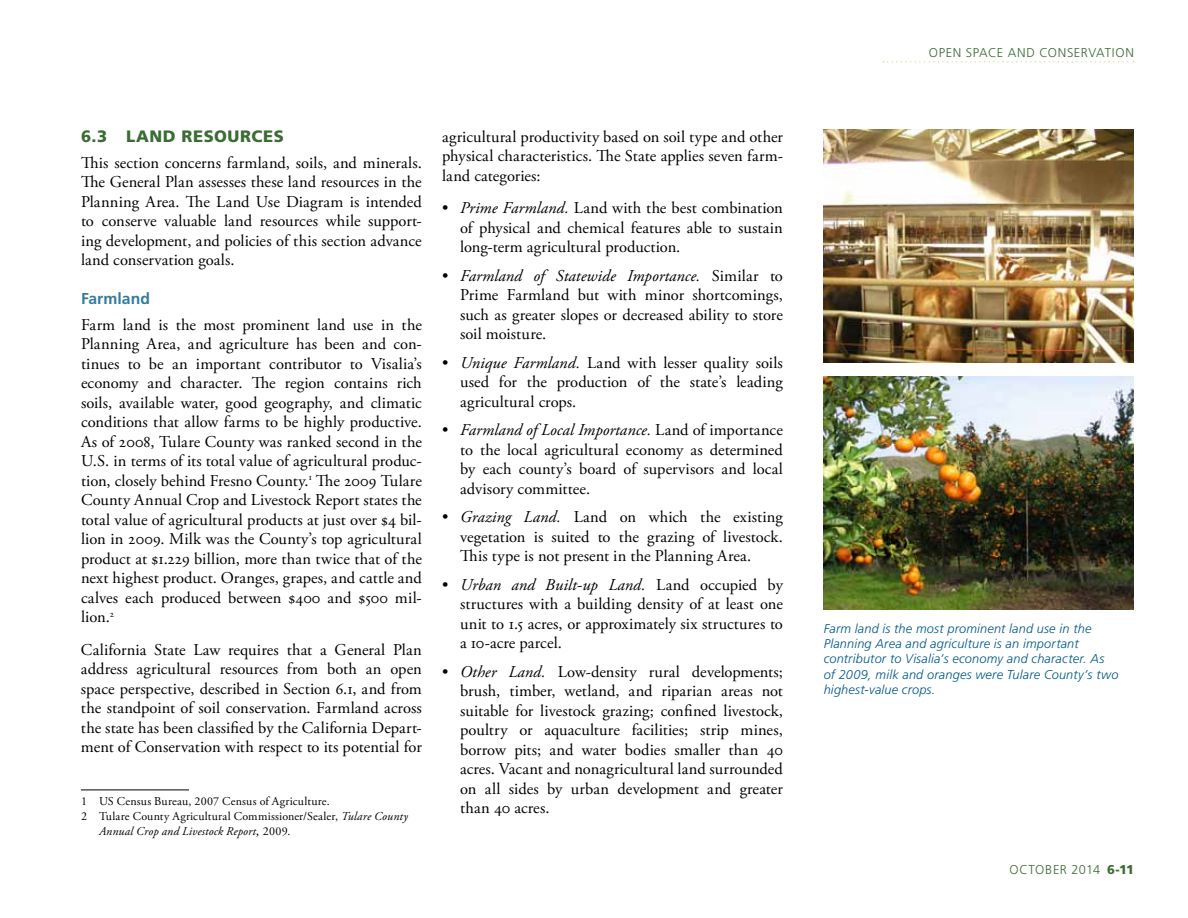
<style>
.page{position:relative;width:1188px;height:918px;background:#fff}
.page>*{position:absolute;margin:0;border:0;box-sizing:border-box;transform-origin:0 0}
.t1{font:16.5px/19.5px "Adobe Garamond Pro";letter-spacing:.005em;color:#000;text-align:justify}
.t2{font:900 16.5px "Frutiger LT Std";letter-spacing:.035em;color:#3b6c34}
.t3{font:700 15.75px "Frutiger LT Std";color:#337b9c}
.t4{font:italic 300 12.75px/15.3px "Frutiger LT Std";letter-spacing:.015em;color:#005984}
.t5{font:300 12.75px "Frutiger LT Std";letter-spacing:.045em;color:#3b6c34}
.t6{font:900 12.75px "Frutiger LT Std";color:#3b6c34}
.t7{font:12px "Adobe Garamond Pro";letter-spacing:.02em;color:#000}
.t8{font:italic 12px "Adobe Garamond Pro";letter-spacing:.015em;color:#000}
.s1{font-style:italic}
.s2{font-family:"Sabon LT Std"}
.s3{font-style:normal}
</style>
<div class="page">
<svg style="left:883px;top:61px;width:251px;height:2px"></svg>
<hr style="left:81px;top:790px;width:108px;height:1px;background:#000">
<img style="left:824px;top:130px;width:310px;height:232px">
<img style="left:824px;top:377px;width:310px;height:233px">
<p class="t2" style="left:81px;top:126px;width:202px">6.3 LAND RESOURCES</p>
<p class="t1" style="left:81px;top:154px;width:342px">This section concerns farmland, soils, and minerals.<br>The General Plan assesses these land resources in the Planning Area. The Land Use Diagram is intended to conserve valuable land resources while support&shy;ing development, and policies of this section advance land conservation goals.</p>
<p class="t3" style="left:81px;top:289px;width:71px">Farmland</p>
<p class="t1" style="left:81px;top:315px;width:342px">Farm land is the most prominent land use in the Planning Area, and agriculture has been and con&shy;tinues to be an important contributor to Visalia’s economy and character. The region contains rich soils, available water, good geography, and climatic conditions that allow farms to be highly productive.<br>As of 2008, Tulare County was ranked second in the U.S. in terms of its total value of agricultural produc&shy;tion, closely behind Fresno County.<sup>1</sup> The 2009 Tulare County Annual Crop and Livestock Report states the total value of agricultural products at just over $4 bil&shy;lion in 2009. Milk was the County’s top agricultural product at $1.229 billion, more than twice that of the next highest product. Oranges, grapes, and cattle and calves each produced between $400 and $500 mil&shy;lion.<sup>2</sup></p>
<p class="t1" style="left:81px;top:640px;width:342px">California State Law requires that a General Plan address agricultural resources from both an open space perspective, described in Section 6.1, and from the standpoint of soil conservation. Farmland across the state has been classified by the California Depart&shy;ment of Conservation with respect to its potential for</p>
<p class="t7" style="left:81px;top:794px;width:250px">1 US Census Bureau, 2007 Census of Agriculture.</p>
<p class="t7" style="left:81px;top:809px;width:328px">2 Tulare County Agricultural Commissioner/Sealer, <span class="s1">Tulare County</span></p>
<p class="t8" style="left:99px;top:824px;width:193px">Annual Crop and Livestock Report<span class="s2">,</span> <span class="s3">2009.</span></p>
<p class="t1" style="left:442px;top:127px;width:342px">agricultural productivity based on soil type and other physical characteristics. The State applies seven farm&shy;land categories:</p>
<p class="t1" style="left:460px;top:199px;width:324px;text-indent:-18px">• <span class="s1">Prime Farmland.</span> Land with the best combination of physical and chemical features able to sustain long-term agricultural production.</p>
<p class="t1" style="left:460px;top:266px;width:324px;text-indent:-18px">• <span class="s1">Farmland of Statewide Importance.</span> Similar to Prime Farmland but with minor shortcomings, such as greater slopes or decreased ability to store soil moisture.</p>
<p class="t1" style="left:460px;top:353px;width:324px;text-indent:-18px">• <span class="s1">Unique Farmland.</span> Land with lesser quality soils used for the production of the state’s leading agricultural crops.</p>
<p class="t1" style="left:460px;top:421px;width:324px;text-indent:-18px">• <span class="s1">Farmland of Local Importance.</span> Land of importance to the local agricultural economy as determined by each county’s board of supervisors and local advisory committee.</p>
<p class="t1" style="left:460px;top:508px;width:324px;text-indent:-18px">• <span class="s1">Grazing Land.</span> Land on which the existing vegetation is suited to the grazing of livestock.<br>This type is not present in the Planning Area.</p>
<p class="t1" style="left:460px;top:575px;width:324px;text-indent:-18px">• <span class="s1">Urban and Built-up Land.</span> Land occupied by structures with a building density of at least one unit to 1.5 acres, or approximately six structures to a 10-acre parcel.</p>
<p class="t1" style="left:460px;top:662px;width:324px;text-indent:-18px">• <span class="s1">Other Land.</span> Low-density rural developments; brush, timber, wetland, and riparian areas not suitable for livestock grazing; confined livestock, poultry or aquaculture facilities; strip mines, borrow pits; and water bodies smaller than 40 acres. Vacant and nonagricultural land surrounded on all sides by urban development and greater than 40 acres.</p>
<p class="t5" style="left:929px;top:45px;width:207px">OPEN SPACE AND CONSERVATION</p>
<p class="t4" style="left:824px;top:621px;width:296px">Farm land is the most prominent land use in the Planning Area and agriculture is an important contributor to Visalia’s economy and character. As of 2009, milk and oranges were Tulare County’s two highest-value crops.</p>
<p class="t5" style="left:1009px;top:862px;width:92px">OCTOBER 2014</p>
<p class="t6" style="left:1107px;top:862px;width:28px">6-11</p>
</div>
